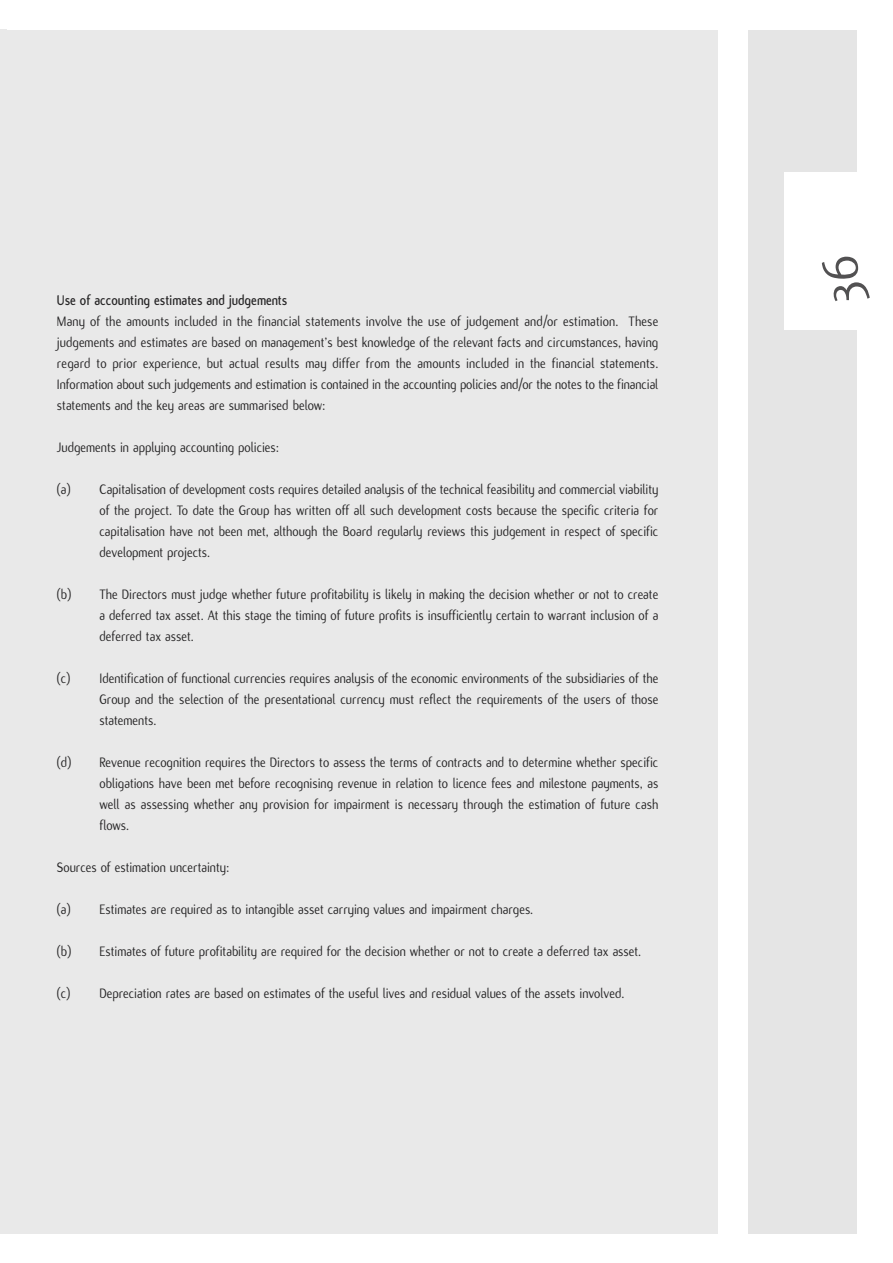
<style>
.page{position:relative;width:893px;height:1263px;background:#fff}
.page>*{position:absolute;margin:0;border:0;box-sizing:border-box;transform-origin:0 0}
.t1{font:53.55px "Flux";color:#525152}
.t2{font:15px/21px "Flux";color:#272627;text-align:justify;scale:.9 1}
.t3{font:700 15px "Flux";color:#272627;scale:.9 1}
</style>
<div class="page">
<div style="left:0;top:30px;width:718px;height:1203px;background:#e9e9e9"></div>
<div style="left:748px;top:30px;width:109px;height:1203px;background:#e5e5e5"></div>
<div style="left:785px;top:172px;width:105px;height:157px;background:#fff"></div>
<p class="t3" style="left:57px;top:291px;width:257px">Use of accounting estimates and judgements</p>
<p class="t2" style="left:57px;top:310px;width:670px">Many of the amounts included in the financial statements involve the use of judgement and/or estimation. These judgements and estimates are based on management’s best knowledge of the relevant facts and circumstances, having regard to prior experience, but actual results may differ from the amounts included in the financial statements.<br>Information about such judgements and estimation is contained in the accounting policies and/or the notes to the financial statements and the key areas are summarised below:</p>
<p class="t2" style="left:57px;top:436px;width:248px">Judgements in applying accounting policies:</p>
<p class="t2" style="left:100px;top:478px;width:622px">Capitalisation of development costs requires detailed analysis of the technical feasibility and commercial viability of the project. To date the Group has written off all such development costs because the specific criteria for capitalisation have not been met, although the Board regularly reviews this judgement in respect of specific development projects.</p>
<p class="t2" style="left:100px;top:583px;width:622px">The Directors must judge whether future profitability is likely in making the decision whether or not to create a deferred tax asset. At this stage the timing of future profits is insufficiently certain to warrant inclusion of a deferred tax asset.</p>
<p class="t2" style="left:100px;top:667px;width:622px">Identification of functional currencies requires analysis of the economic environments of the subsidiaries of the Group and the selection of the presentational currency must reflect the requirements of the users of those statements.</p>
<p class="t2" style="left:100px;top:751px;width:622px">Revenue recognition requires the Directors to assess the terms of contracts and to determine whether specific obligations have been met before recognising revenue in relation to licence fees and milestone payments, as well as assessing whether any provision for impairment is necessary through the estimation of future cash flows.</p>
<p class="t2" style="left:57px;top:856px;width:193px">Sources of estimation uncertainty:</p>
<p class="t2" style="left:100px;top:898px;width:483px">Estimates are required as to intangible asset carrying values and impairment charges.</p>
<p class="t2" style="left:100px;top:940px;width:603px">Estimates of future profitability are required for the decision whether or not to create a deferred tax asset.</p>
<p class="t2" style="left:100px;top:982px;width:585px">Depreciation rates are based on estimates of the useful lives and residual values of the assets involved.</p>
<p class="t2" style="left:57px;top:478px;width:17px">(a)</p>
<p class="t2" style="left:57px;top:583px;width:18px">(b)</p>
<p class="t2" style="left:57px;top:667px;width:17px">(c)</p>
<p class="t2" style="left:57px;top:751px;width:18px">(d)</p>
<p class="t2" style="left:57px;top:898px;width:17px">(a)</p>
<p class="t2" style="left:57px;top:940px;width:18px">(b)</p>
<p class="t2" style="left:57px;top:982px;width:17px">(c)</p>
<h1 class="t1" style="left:808px;top:303px;width:50px;rotate:-90deg">36</h1>
</div>
